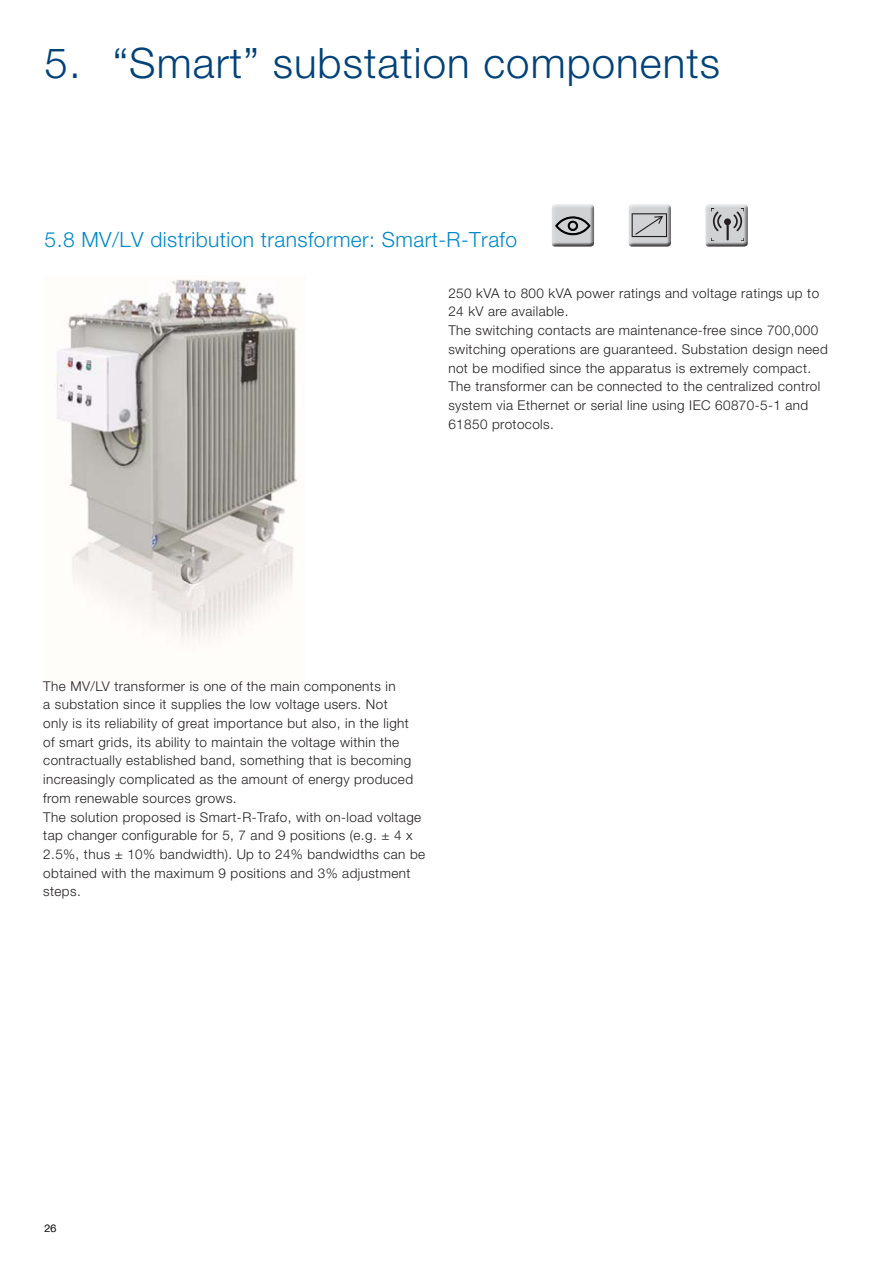
<style>
.page{position:relative;width:893px;height:1263px;background:#fff}
.page>*{position:absolute;margin:0;border:0;box-sizing:border-box;transform-origin:0 0}
._01__Titoli_Pagina{font:300 42px "Helvetica Neue LT";letter-spacing:.025em;color:#004279}
._03__Title_Color_C{font:300 21px "Helvetica Neue LT";letter-spacing:.02em;color:#0089c8}
._03__Body_Test{font:300 13.5px/18.8px "Helvetica Neue LT";letter-spacing:.03em;color:#231f20}
.t1{font:300 10.5px "Helvetica Neue LT";color:#231f20}
</style>
<div class="page">
<img style="left:45px;top:279px;width:253px;height:408px">
<div style="left:551px;top:203px;width:45px;height:44px;background:#231f20;opacity:.75"></div>
<svg style="left:556px;top:215px;width:34px;height:23px"></svg>
<div style="left:628px;top:203px;width:45px;height:44px;background:#231f20;opacity:.75"></div>
<svg style="left:632px;top:213px;width:35px;height:24px"></svg>
<div style="left:705px;top:203px;width:45px;height:44px;background:#231f20;opacity:.75"></div>
<svg style="left:711px;top:209px;width:32px;height:33px"></svg>
<p class="_01__Titoli_Pagina" style="left:45px;top:37px;width:677px">5. “Smart” substation components</p>
<p class="_03__Title_Color_C" style="left:45px;top:226px;width:474px">5.8 MV/LV distribution transformer: Smart-R-Trafo</p>
<p class="_03__Body_Test" style="left:448px;top:283px;width:372px">250 kVA to 800 kVA power ratings and voltage ratings up to<br>24 kV are available.</p>
<p class="_03__Body_Test" style="left:448px;top:321px;width:381px">The switching contacts are maintenance-free since 700,000 switching operations are guaranteed. Substation design need not be modified since the apparatus is extremely compact.</p>
<p class="_03__Body_Test" style="left:448px;top:377px;width:373px">The transformer can be connected to the centralized control system via Ethernet or serial line using IEC 60870-5-1 and<br>61850 protocols.</p>
<p class="_03__Body_Test" style="left:43px;top:676px;width:371px">The MV/LV transformer is one of the main components in<br>a substation since it supplies the low voltage users. Not only is its reliability of great importance but also, in the light of smart grids, its ability to maintain the voltage within the contractually established band, something that is becoming increasingly complicated as the amount of energy produced from renewable sources grows.</p>
<p class="_03__Body_Test" style="left:43px;top:807px;width:383px">The solution proposed is Smart-R-Trafo, with on-load voltage tap changer configurable for 5, 7 and 9 positions (e.g. ± 4 x 2.5%, thus ± 10% bandwidth). Up to 24% bandwidths can be obtained with the maximum 9 positions and 3% adjustment steps.</p>
<p class="t1" style="left:45px;top:1222px;width:13px">26</p>
</div>
